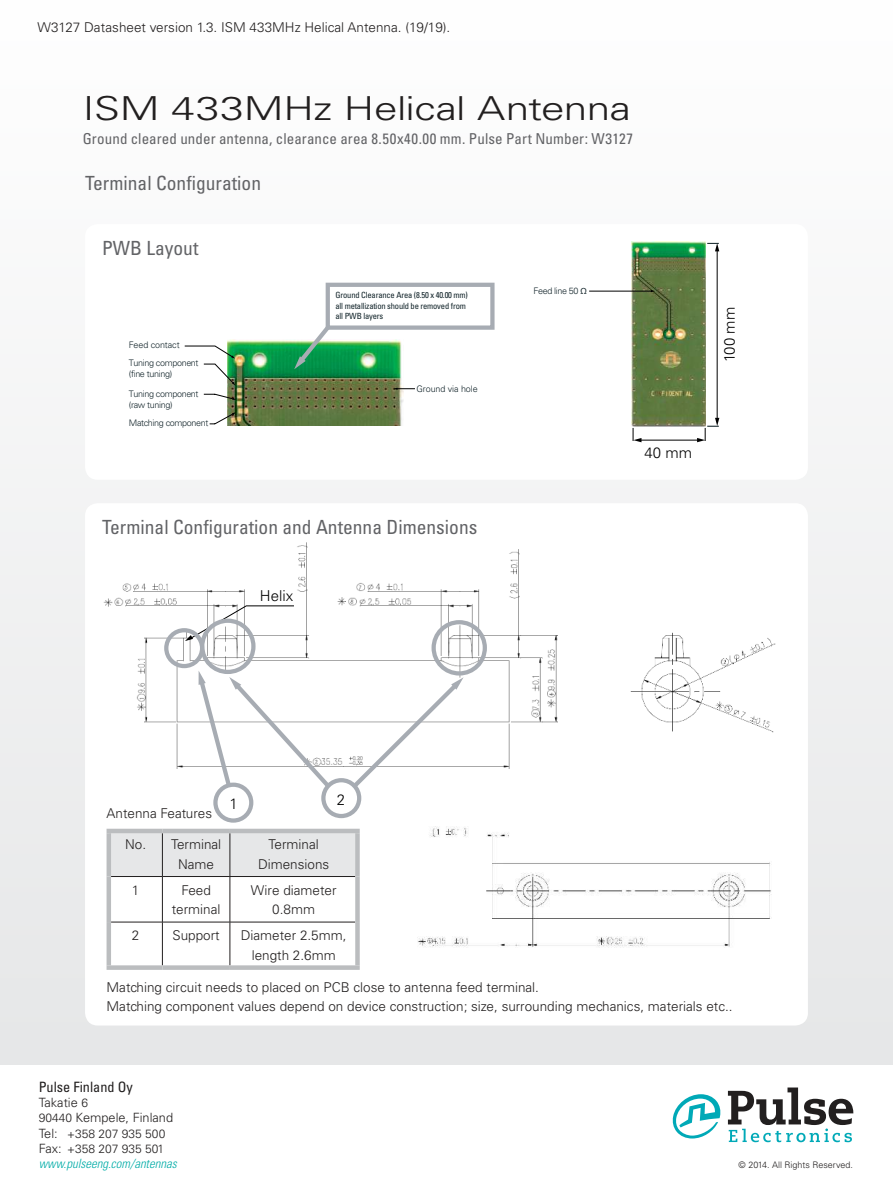
<style>
.page{position:relative;width:893px;height:1200px;background:#fff}
.page>*{position:absolute;margin:0;border:0;box-sizing:border-box;transform-origin:0 0}
.t1{font:300 33px "Univers";letter-spacing:-.01em;color:#221f1f;scale:1.28 1}
.t2{font:condensed 19.5px "Univers";color:#626366}
.t3{font:condensed 15px "Univers";letter-spacing:.005em;color:#626366}
.t4{font:300 15px "Univers";color:#000}
.t5{font:condensed 14.25px "Univers";color:#221f1f}
.t6{font:300 13.5px/19.5px "Univers";color:#221f1f;text-align:center}
.t7{font:300 12.75px/15.3px "Univers";color:#221f1f}
.t8{font:italic 300 condensed 12.75px "Univers";color:#00aca7}
.t9{font:300 12px/15.3px "Univers";color:#221f1f}
.t10{font:300 9px/18.1px "Univers";letter-spacing:-.04em;color:#12242a}
.t11{font:300 9px "Univers";color:#221f1f}
.t12{font:300 9px "Univers";letter-spacing:-.01em;color:#12242a}
.t13{font:condensed 8.55px/10.2px "Univers";letter-spacing:-.02em;color:#12242a}
.s1{font-family:"Linotype Univers Basic";font-weight:100}
.s2{font-size:12px}
.s3{font-size:12.75px}
</style>
<div class="page">
<svg style="left:728px;top:1087px;width:125px;height:54px"></svg>
<svg style="left:673px;top:1094px;width:48px;height:44px"></svg>
<img style="left:227px;top:339px;width:176px;height:86px">
<div style="left:326px;top:282px;width:169px;height:47px;border:4px solid #a7acb3"></div>
<svg style="left:294px;top:321px;width:40px;height:48px"></svg>
<img style="left:631px;top:242px;width:75px;height:185px">
<hr style="left:640px;top:440px;width:59px;height:1px;background:#000">
<hr style="left:717px;top:250px;width:1px;height:169px;background:#000">
<hr style="left:590px;top:291px;width:62px;height:1px;background:#000">
<svg style="left:393px;top:387px;width:21px;height:3px"></svg>
<svg style="left:185px;top:345px;width:50px;height:40px"></svg>
<svg style="left:204px;top:394px;width:32px;height:5px"></svg>
<svg style="left:210px;top:412px;width:26px;height:12px"></svg>
<svg style="left:707px;top:243px;width:12px;height:8px"></svg>
<svg style="left:633px;top:428px;width:8px;height:14px"></svg>
<svg style="left:697px;top:418px;width:22px;height:24px"></svg>
<svg style="left:111px;top:833px;width:244px;height:132px"></svg>
<hr style="left:162px;top:833px;width:1px;height:43px;background:#221f1f">
<hr style="left:230px;top:833px;width:1px;height:43px;background:#221f1f">
<hr style="left:111px;top:876px;width:51px;height:1px;background:#221f1f">
<hr style="left:162px;top:876px;width:68px;height:1px;background:#221f1f">
<hr style="left:162px;top:876px;width:1px;height:45px;background:#221f1f">
<hr style="left:230px;top:876px;width:125px;height:1px;background:#221f1f">
<hr style="left:230px;top:876px;width:1px;height:45px;background:#221f1f">
<hr style="left:111px;top:921px;width:51px;height:1px;background:#221f1f">
<hr style="left:162px;top:921px;width:68px;height:1px;background:#221f1f">
<hr style="left:162px;top:922px;width:1px;height:43px;background:#221f1f">
<hr style="left:230px;top:921px;width:125px;height:1px;background:#221f1f">
<hr style="left:230px;top:922px;width:1px;height:43px;background:#221f1f">
<div style="left:107px;top:828px;width:55px;height:5px;background:#bbbdbf"></div>
<hr style="left:107px;top:833px;width:4px;height:43px;background:#bbbdbf">
<div style="left:162px;top:828px;width:68px;height:5px;background:#bbbdbf"></div>
<div style="left:230px;top:828px;width:130px;height:5px;background:#bbbdbf"></div>
<div style="left:355px;top:833px;width:5px;height:43px;background:#bbbdbf"></div>
<hr style="left:107px;top:876px;width:4px;height:45px;background:#bbbdbf">
<div style="left:355px;top:876px;width:5px;height:45px;background:#bbbdbf"></div>
<hr style="left:107px;top:921px;width:4px;height:44px;background:#bbbdbf">
<div style="left:355px;top:921px;width:5px;height:44px;background:#bbbdbf"></div>
<svg style="left:107px;top:965px;width:55px;height:4px"></svg>
<svg style="left:162px;top:965px;width:68px;height:4px"></svg>
<svg style="left:230px;top:965px;width:130px;height:4px"></svg>
<img style="left:103px;top:542px;width:455px;height:227px">
<svg style="left:185px;top:605px;width:109px;height:36px"></svg>
<div style="left:164px;top:628px;width:40px;height:40px;border:4px solid #a7acb3;border-radius:50%"></div>
<svg style="left:215px;top:784px;width:36px;height:36px"></svg>
<div style="left:213px;top:782px;width:40px;height:40px;border:4px solid #a7acb3;border-radius:50%"></div>
<div style="left:200px;top:618px;width:56px;height:56px;border:4px solid #a7acb3;border-radius:50%"></div>
<div style="left:431px;top:620px;width:56px;height:55px;border:4px solid #a7acb3;border-radius:50%"></div>
<svg style="left:196px;top:670px;width:268px;height:137px"></svg>
<div style="left:323px;top:780px;width:36px;height:35px;background:#fff;border-radius:50%"></div>
<div style="left:321px;top:777px;width:40px;height:41px;border:4px solid #a7acb3;border-radius:50%"></div>
<img style="left:630px;top:632px;width:146px;height:101px">
<img style="left:417px;top:826px;width:355px;height:122px">
<p class="t6" style="left:38px;top:19px;width:414px">W3127 Datasheet version 1.3. ISM 433MHz Helical Antenna. (19/19).</p>
<h1 class="t1" style="left:83px;top:96px;width:430px">ISM 433MHz Helical Antenna</h1>
<p class="t3" style="left:83px;top:133px;width:552px">Ground cleared under antenna, clearance area 8.50x40.00 mm. Pulse Part Number: W3127</p>
<h2 class="t2" style="left:85px;top:175px;width:178px">Terminal Configuration</h2>
<h2 class="t2" style="left:102px;top:240px;width:98px">PWB Layout</h2>
<p class="t10" style="left:129px;top:336px;width:71px">Feed contact<br>Tuning component</p>
<p class="t10" style="left:129px;top:365px;width:45px">(fine tuning)</p>
<p class="t10" style="left:129px;top:389px;width:71px;line-height:10.8px">Tuning component (raw tuning)</p>
<p class="t10" style="left:129px;top:414px;width:81px">Matching component</p>
<p class="t13" style="left:335px;top:291px;width:134px">Ground Clearance Area (8.50 x 40.00 mm) all metallization should be removed from all PWB layers</p>
<p class="t12" style="left:416px;top:385px;width:63px">Ground via hole</p>
<h2 class="t2" style="left:102px;top:519px;width:377px">Terminal Configuration and Antenna Dimensions</h2>
<p class="t4" style="left:260px;top:590px;width:35px">Helix</p>
<p class="t10" style="left:533px;top:283px;width:55px">Feed line 50 <span class="s1">Ω</span></p>
<p class="t4" style="left:724px;top:362px;width:56px;rotate:-90deg">100 mm</p>
<p class="t4" style="left:645px;top:446px;width:49px">40 mm</p>
<p class="t6" style="left:107px;top:804px;width:107px">Antenna Features</p>
<p class="t4" style="left:229px;top:798px;width:10px">1</p>
<p class="t4" style="left:337px;top:793px;width:10px">2</p>
<p class="t6" style="left:178px;top:835px;width:45px;text-align:left;text-indent:-53px">No. Terminal<br>Name</p>
<p class="t6" style="left:258px;top:835px;width:73px">Terminal<br>Dimensions</p>
<p class="t6" style="left:132px;top:881px;width:9px">1</p>
<p class="t6" style="left:172px;top:881px;width:50px">Feed terminal</p>
<p class="t6" style="left:251px;top:881px;width:87px">Wire diameter<br>0.8mm</p>
<p class="t6" style="left:132px;top:926px;width:9px">2</p>
<p class="t6" style="left:173px;top:926px;width:49px">Support</p>
<p class="t6" style="left:241px;top:926px;width:107px">Diameter 2.5mm, length 2.6mm</p>
<p class="t6" style="left:107px;top:978px;width:628px;text-align:left">Matching circuit needs to placed on PCB close to antenna feed terminal.<br>Matching component values depend on device construction; size, surrounding mechanics, materials etc..</p>
<p class="t5" style="left:39px;top:1080px;width:96px">Pulse Finland Oy</p>
<p class="t7" style="left:39px;top:1095px;width:136px">Takatie <span class="s2">6<br>90440</span> Kempele, Finland</p>
<p class="t9" style="left:39px;top:1126px;width:128px"><span class="s3">Tel:</span> +358 207 935 500<br><span class="s3">Fax:</span> +358 207 935 501</p>
<p class="t8" style="left:39px;top:1158px;width:142px">www.pulseeng.com/antennas</p>
<p class="t11" style="left:739px;top:1160px;width:116px">© 2014. All Rights Reserved.</p>
</div>
